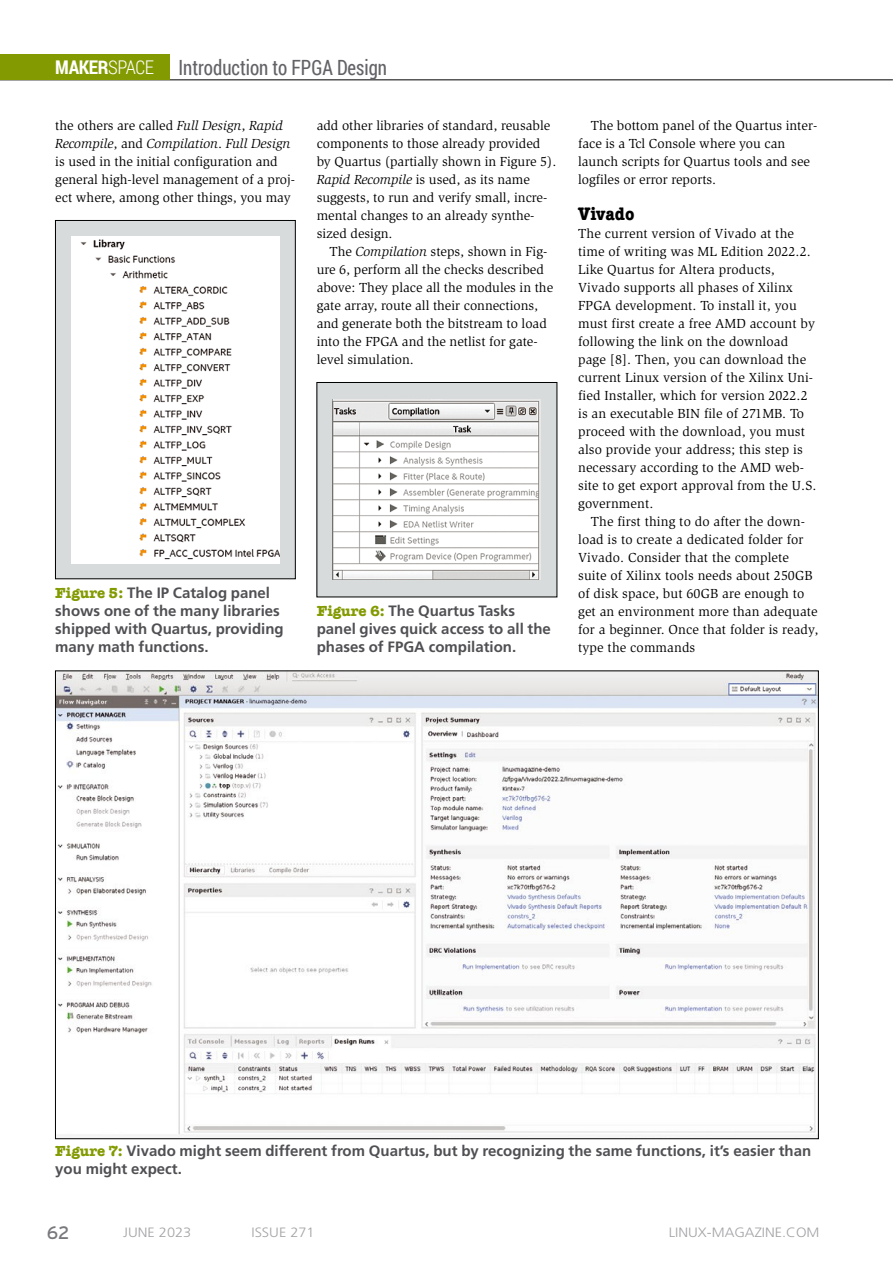
<style>
.page{position:relative;width:893px;height:1263px;background:#fff}
.page>*{position:absolute;margin:0;border:0;box-sizing:border-box;transform-origin:0 0}
.t1{font:21px "Roboto Condensed";color:#636267;scale:.9 1}
.t2{font:700 condensed 18.75px "American Typewriter";color:#000;scale:1.13 1}
.t3{font:18px "Interstate";color:#79787d}
.t4{font:700 15px/18px "Frutiger";color:#504f53}
.t5{font:13.5px/18px "Slimbach";color:#000}
.t6{font:300 13.5px "Frutiger";color:#a3a3a7;scale:1.08 1}
.s1{font-weight:700;font-size:18.9px;color:#fff}
.s2{font-weight:300;font-size:18.9px;color:#fff}
.s3{font-style:italic}
.s4{font-family:"American Typewriter";color:#839a00}
</style>
<div class="page">
<div style="left:55px;top:220px;width:240px;height:359px;background:#d8dbdc"></div>
<img style="left:71px;top:236px;width:208px;height:327px">
<div style="left:55px;top:220px;width:241px;height:359px;border:1px solid #000"></div>
<div style="left:317px;top:382px;width:240px;height:215px;background:#d8dbdc"></div>
<img style="left:333px;top:400px;width:208px;height:180px">
<img style="left:57px;top:673px;width:760px;height:464px">
<hr style="left:0;top:80px;width:893px;height:1px;background:#000">
<div style="left:0;top:54px;width:170px;height:26px;background:#839a00"></div>
<h1 class="t1" style="left:55px;top:52px;width:370px"><span class="s1">MAKER</span><span class="s2">SPACE</span> Introduction to FPGA Design</h1>
<p class="t5" style="left:55px;top:117px;width:241px">the others are called <span class="s3">Full Design</span>, <span class="s3">Rapid Recompile</span>, and <span class="s3">Compilation</span>. <span class="s3">Full Design </span>is used in the initial configuration and general high-level management of a proj&shy;ect where, among other things, you may</p>
<p class="t5" style="left:317px;top:117px;width:235px">add other libraries of standard, reusable</p>
<p class="t5" style="left:317px;top:135px;width:225px">components to those already provided</p>
<p class="t5" style="left:317px;top:153px;width:241px">by Quartus (partially shown in Figure 5).</p>
<p class="t5" style="left:317px;top:171px;width:215px"><span class="s3">Rapid Recompile</span> is used, as its name</p>
<p class="t5" style="left:317px;top:189px;width:232px">suggests, to run and verify small, incre-</p>
<p class="t5" style="left:317px;top:207px;width:219px">mental changes to an already synthe-</p>
<p class="t5" style="left:317px;top:225px;width:77px">sized design.</p>
<p class="t5" style="left:329px;top:243px;width:219px">The <span class="s3">Compilation</span> steps, shown in Fig-</p>
<p class="t5" style="left:317px;top:261px;width:229px">ure 6, perform all the checks described</p>
<p class="t5" style="left:317px;top:279px;width:238px">above: They place all the modules in the</p>
<p class="t5" style="left:317px;top:297px;width:223px">gate array, route all their connections,</p>
<p class="t5" style="left:317px;top:315px;width:232px">and generate both the bitstream to load</p>
<p class="t5" style="left:317px;top:333px;width:222px">into the FPGA and the netlist for gate-</p>
<p class="t5" style="left:317px;top:351px;width:99px">level simulation.</p>
<p class="t4" style="left:55px;top:584px;width:230px"><span class="s4">Figure 5:</span> The IP Catalog panel shows one of the many libraries shipped with Quartus, providing many math functions.</p>
<p class="t4" style="left:317px;top:602px;width:236px"><span class="s4">Figure 6:</span> The Quartus Tasks panel gives quick access to all the phases of FPGA compilation.</p>
<p class="t5" style="left:578px;top:117px;width:241px;text-indent:13px">The bottom panel of the Quartus inter&shy;face is a Tcl Console where you can launch scripts for Quartus tools and see logfiles or error reports.</p>
<p class="t2" style="left:578px;top:199px;width:51px">Vivado</p>
<p class="t5" style="left:578px;top:225px;width:217px">The current version of Vivado at the</p>
<p class="t5" style="left:578px;top:243px;width:234px">time of writing was ML Edition 2022.2.</p>
<p class="t5" style="left:578px;top:261px;width:198px">Like Quartus for Altera products,</p>
<p class="t5" style="left:578px;top:279px;width:216px">Vivado supports all phases of Xilinx</p>
<p class="t5" style="left:578px;top:297px;width:220px">FPGA development. To install it, you</p>
<p class="t5" style="left:578px;top:315px;width:238px">must first create a free AMD account by</p>
<p class="t5" style="left:578px;top:333px;width:212px">following the link on the download</p>
<p class="t5" style="left:578px;top:351px;width:230px">page [8]. Then, you can download the</p>
<p class="t5" style="left:578px;top:369px;width:236px">current Linux version of the Xilinx Uni-</p>
<p class="t5" style="left:578px;top:387px;width:231px">fied Installer, which for version 2022.2</p>
<p class="t5" style="left:578px;top:405px;width:227px">is an executable BIN file of 271MB. To</p>
<p class="t5" style="left:578px;top:423px;width:228px">proceed with the download, you must</p>
<p class="t5" style="left:578px;top:441px;width:226px">also provide your address; this step is</p>
<p class="t5" style="left:578px;top:459px;width:227px">necessary according to the AMD web-</p>
<p class="t5" style="left:578px;top:477px;width:240px">site to get export approval from the U.S.</p>
<p class="t5" style="left:578px;top:495px;width:77px">government.</p>
<p class="t5" style="left:591px;top:513px;width:216px">The first thing to do after the down-</p>
<p class="t5" style="left:578px;top:531px;width:227px">load is to create a dedicated folder for</p>
<p class="t5" style="left:578px;top:549px;width:212px">Vivado. Consider that the complete</p>
<p class="t5" style="left:578px;top:567px;width:236px">suite of Xilinx tools needs about 250GB</p>
<p class="t5" style="left:578px;top:585px;width:228px">of disk space, but 60GB are enough to</p>
<p class="t5" style="left:578px;top:603px;width:241px">get an environment more than adequate</p>
<p class="t5" style="left:578px;top:621px;width:242px">for a beginner. Once that folder is ready,</p>
<p class="t5" style="left:578px;top:639px;width:119px">type the commands</p>
<p class="t4" style="left:55px;top:1142px;width:757px"><span class="s4">Figure 7:</span> Vivado might seem different from Quartus, but by recognizing the same functions, it’s easier than you might expect.</p>
<p class="t3" style="left:47px;top:1222px;width:24px">62</p>
<p class="t6" style="left:123px;top:1224px;width:65px">JUNE 2023</p>
<p class="t6" style="left:251px;top:1224px;width:60px">ISSUE 271</p>
<p class="t6" style="left:669px;top:1224px;width:141px">LINUX-MAGAZINE.COM</p>
</div>
